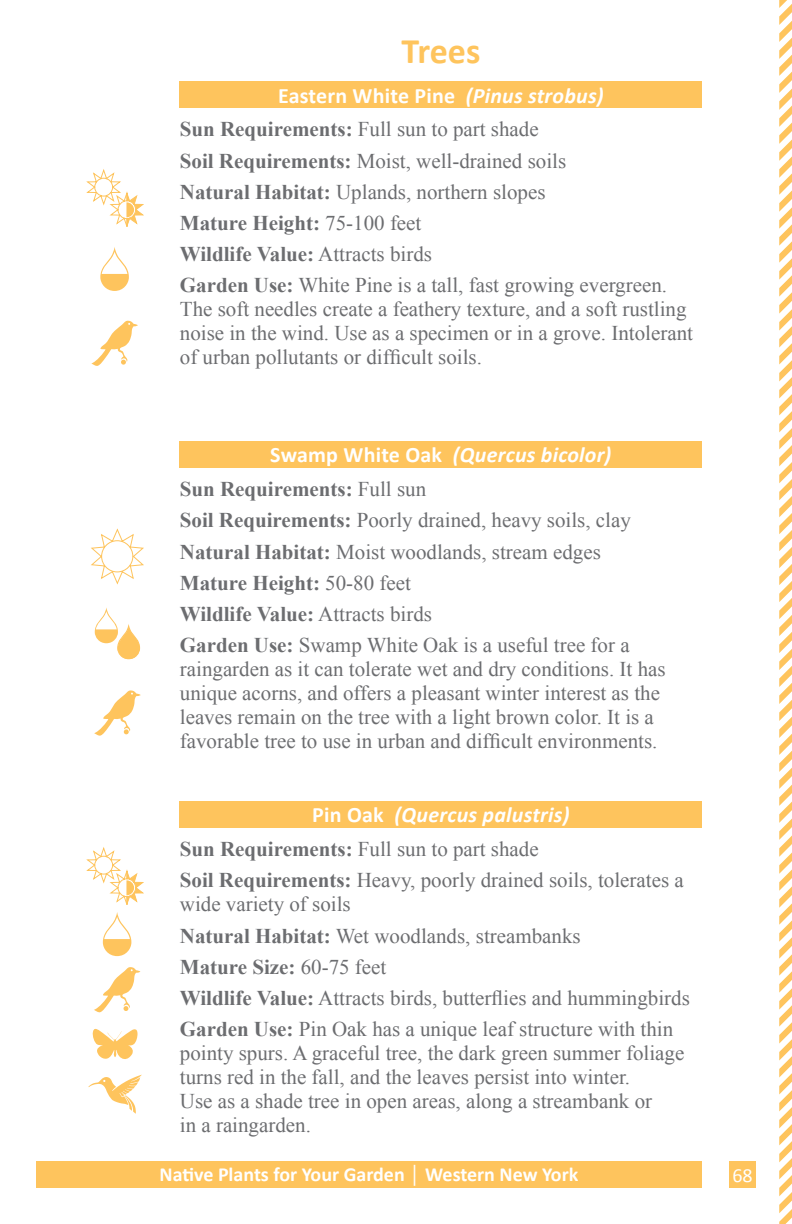
<style>
.page{position:relative;width:792px;height:1224px;background:#fff}
.page>*{position:absolute;margin:0;border:0;box-sizing:border-box;transform-origin:0 0}
.t1{font:700 36px "Calibri";letter-spacing:-.005em;color:#fec45d}
.Plant_Headings{font:italic 700 22px "Calibri";letter-spacing:.01em;color:#fff}
.Plant_Headings-2{font:700 22px "Calibri";letter-spacing:.01em;color:#fff}
.sections{font:21px/24px "Times New Roman";color:#6c6d70}
.sections-2{font:700 21px "Times New Roman";color:#6c6d70}
.t2{font:700 20px "Calibri";color:#fff}
.t3{font:20px "Calibri";color:#fff}
.s1{font-style:italic}
.s2{font-weight:700}
.s3{font-weight:400}
.s4{font-style:normal}
.s5{font-size:22px}
</style>
<div class="page">
<svg style="left:779px;top:0;width:13px;height:1224px"></svg>
<div style="left:36px;top:1161px;width:666px;height:27px;background:#fec45d"></div>
<div style="left:729px;top:1161px;width:27px;height:27px;background:#fec45d"></div>
<svg style="left:94px;top:967px;width:46px;height:46px"></svg>
<svg style="left:94px;top:690px;width:47px;height:46px"></svg>
<svg style="left:91px;top:321px;width:47px;height:45px"></svg>
<svg style="left:100px;top:247px;width:29px;height:44px"></svg>
<svg style="left:103px;top:912px;width:28px;height:44px"></svg>
<svg style="left:95px;top:607px;width:45px;height:52px"></svg>
<svg style="left:88px;top:1075px;width:54px;height:39px"></svg>
<svg style="left:92px;top:1028px;width:46px;height:31px"></svg>
<div style="left:180px;top:801px;width:522px;height:27px;background:#fec45d"></div>
<div style="left:180px;top:81px;width:522px;height:27px;background:#fec45d"></div>
<div style="left:180px;top:441px;width:522px;height:27px;background:#fec45d"></div>
<svg style="left:91px;top:528px;width:53px;height:57px"></svg>
<svg style="left:86px;top:847px;width:58px;height:58px"></svg>
<svg style="left:86px;top:169px;width:58px;height:58px"></svg>
<p class="t1" style="left:402px;top:28px;width:80px">Trees</p>
<p class="Plant_Headings-2" style="left:278px;top:81px;width:327px">Eastern White Pine <span class="s1">(Pinus strobus)</span></p>
<p class="sections" style="left:180px;top:117px;width:360px"><span class="s2">Sun Requirements:</span> Full sun to part shade</p>
<p class="sections" style="left:180px;top:148px;width:388px"><span class="s2">Soil Requirements:</span> Moist, well-drained soils</p>
<p class="sections" style="left:180px;top:179px;width:367px"><span class="s2">Natural Habitat:</span> Uplands, northern slopes</p>
<p class="sections-2" style="left:180px;top:208px;width:243px">Mature Height: <span class="s3">75-100 feet</span></p>
<p class="sections-2" style="left:180px;top:240px;width:254px">Wildlife Value: <span class="s3">Attracts birds</span></p>
<p class="sections" style="left:180px;top:273px;width:515px"><span class="s2">Garden Use:</span> White Pine is a tall, fast growing evergreen.<br>The soft needles create a feathery texture, and a soft rustling noise in the wind. Use as a specimen or in a grove. Intolerant of urban pollutants or difficult soils.</p>
<p class="Plant_Headings" style="left:270px;top:441px;width:343px"><span class="s4">Swamp White Oak</span> (Quercus bicolor)</p>
<p class="sections-2" style="left:180px;top:475px;width:248px">Sun Requirements: <span class="s3">Full sun</span></p>
<p class="sections" style="left:180px;top:508px;width:453px"><span class="s2">Soil Requirements:</span> Poorly drained, heavy soils, clay</p>
<p class="sections" style="left:180px;top:539px;width:423px"><span class="s2">Natural Habitat:</span> Moist woodlands, stream edges</p>
<p class="sections-2" style="left:180px;top:568px;width:233px">Mature Height: <span class="s3">50-80 feet</span></p>
<p class="sections-2" style="left:180px;top:599px;width:254px">Wildlife Value: <span class="s3">Attracts birds</span></p>
<p class="sections" style="left:180px;top:633px;width:487px"><span class="s2">Garden Use:</span> Swamp White Oak is a useful tree for a raingarden as it can tolerate wet and dry conditions. It has unique acorns, and offers a pleasant winter interest as the leaves remain on the tree with a light brown color. It is a favorable tree to use in urban and difficult environments.</p>
<p class="Plant_Headings" style="left:312px;top:801px;width:259px"><span class="s4">Pin Oak</span> (Quercus palustris)</p>
<p class="sections" style="left:180px;top:837px;width:360px"><span class="s2">Sun Requirements:</span> Full sun to part shade</p>
<p class="sections" style="left:180px;top:868px;width:505px"><span class="s2">Soil Requirements:</span> Heavy, poorly drained soils, tolerates a wide variety of soils</p>
<p class="sections" style="left:180px;top:923px;width:402px"><span class="s2">Natural Habitat:</span> Wet woodlands, streambanks</p>
<p class="sections-2" style="left:180px;top:952px;width:208px">Mature Size: <span class="s3">60-75 feet</span></p>
<p class="sections" style="left:180px;top:986px;width:512px"><span class="s2">Wildlife Value:</span> Attracts birds, butterflies and hummingbirds</p>
<p class="sections" style="left:180px;top:1017px;width:506px"><span class="s2">Garden Use:</span> Pin Oak has a unique leaf structure with thin pointy spurs. A graceful tree, the dark green summer foliage turns red in the fall, and the leaves persist into winter.<br>Use as a shade tree in open areas, along a streambank or<br>in a raingarden.</p>
<p class="t2" style="left:160px;top:1162px;width:420px">Native Plants for Your Garden <span class="s5">│</span> Western New York</p>
<p class="t3" style="left:732px;top:1163px;width:22px">68</p>
</div>
